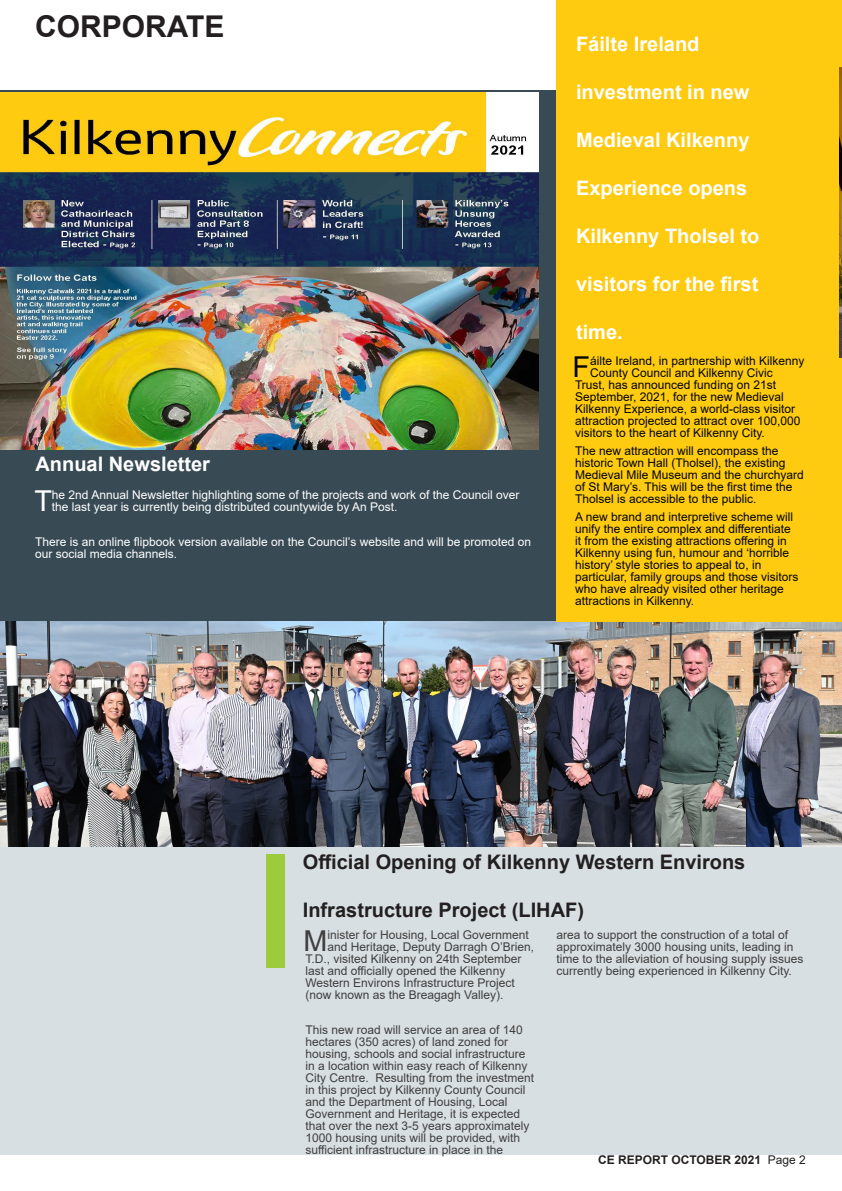
<style>
.page{position:relative;width:842px;height:1191px;background:#fff}
.page>*{position:absolute;margin:0;border:0;box-sizing:border-box;transform-origin:0 0}
.H1_Header{font:700 30px "Arial";color:#231f20}
.Paragraph_Text{font:28.8px "Arial";color:#fff}
.Paragraph_Text-2{font:28.8px "Arial";color:#3e3e3f}
.Paragraph_Text-3{font:28.8px "Arial";color:#040503}
.H1_Header-2{font:700 20px "Arial";color:#fff}
.H1_Header-3{font:700 20px "Arial";color:#231f20}
.Paragraph_Text-4{font:12px/12px "Arial";color:#3e3e3f}
.Paragraph_Text-5{font:12px/12px "Arial";color:#040503}
.Paragraph_Text-6{font:12px/12px "Arial";color:#fff}
.t1{font:700 12px "Arial";color:#231f20}
.s1{font-weight:400}
</style>
<div class="page">
<div style="left:0;top:0;width:556px;height:621px;background:#384a54"></div>
<div style="left:0;top:0;width:556px;height:89px;background:#fff"></div>
<div style="left:0;top:621px;width:842px;height:534px;background:#d8dfe3"></div>
<div style="left:266px;top:854px;width:19px;height:114px;background:#9ccb3b"></div>
<img style="left:0;top:92px;width:539px;height:357px">
<img style="left:0;top:621px;width:842px;height:225px">
<div style="left:556px;top:0;width:286px;height:621px;background:#fecb10"></div>
<img style="left:839px;top:67px;width:3px;height:290px">
<p class="H1_Header" style="left:35px;top:6px;width:191px">CORPORATE</p>
<p class="H1_Header-2" style="left:36px;top:450px;width:176px">Annual Newsletter</p>
<p class="Paragraph_Text" style="left:34px;top:480px;width:19px">T</p>
<p class="Paragraph_Text-6" style="left:52px;top:488px;width:469px">he 2nd Annual Newsletter highlighting some of the projects and work of the Council over the last year is currently being distributed countywide by An Post.</p>
<p class="Paragraph_Text-6" style="left:35px;top:535px;width:498px">There is an online flipbook version available on the Council’s website and will be promoted on our social media channels.</p>
<p class="H1_Header-2" style="left:576px;top:29px;width:125px">Fáilte Ireland</p>
<p class="H1_Header-2" style="left:576px;top:77px;width:175px">investment in new</p>
<p class="H1_Header-2" style="left:576px;top:125px;width:175px">Medieval Kilkenny</p>
<p class="H1_Header-2" style="left:576px;top:173px;width:173px">Experience opens</p>
<p class="H1_Header-2" style="left:576px;top:221px;width:185px">Kilkenny Tholsel to</p>
<p class="H1_Header-2" style="left:576px;top:269px;width:184px">visitors for the first</p>
<p class="H1_Header-2" style="left:576px;top:317px;width:48px">time.</p>
<p class="Paragraph_Text-3" style="left:573px;top:347px;width:19px">F</p>
<p class="Paragraph_Text-5" style="left:590px;top:355px;width:216px">áilte Ireland, in partnership with Kilkenny</p>
<p class="Paragraph_Text-5" style="left:590px;top:367px;width:184px">County Council and Kilkenny Civic</p>
<p class="Paragraph_Text-5" style="left:575px;top:379px;width:203px">Trust, has announced funding on 21st</p>
<p class="Paragraph_Text-5" style="left:575px;top:391px;width:210px">September, 2021, for the new Medieval</p>
<p class="Paragraph_Text-5" style="left:575px;top:403px;width:222px">Kilkenny Experience, a world-class visitor</p>
<p class="Paragraph_Text-5" style="left:575px;top:415px;width:227px">attraction projected to attract over 100,000</p>
<p class="Paragraph_Text-5" style="left:575px;top:427px;width:191px">visitors to the heart of Kilkenny City.</p>
<p class="Paragraph_Text-5" style="left:575px;top:444px;width:230px">The new attraction will encompass the historic Town Hall (Tholsel), the existing Medieval Mile Museum and the churchyard of St Mary’s. This will be the first time the Tholsel is accessible to the public.</p>
<p class="Paragraph_Text-5" style="left:575px;top:510px;width:225px">A new brand and interpretive scheme will unify the entire complex and differentiate it from the existing attractions offering in Kilkenny using fun, humour and ‘horrible history’ style stories to appeal to, in particular, family groups and those visitors who have already visited other heritage attractions in Kilkenny.</p>
<p class="H1_Header-3" style="left:303px;top:847px;width:444px">Official Opening of Kilkenny Western Environs</p>
<p class="H1_Header-3" style="left:303px;top:895px;width:283px">Infrastructure Project (LIHAF)</p>
<p class="Paragraph_Text-2" style="left:303px;top:921px;width:25px">M</p>
<p class="Paragraph_Text-4" style="left:327px;top:928px;width:203px">inister for Housing, Local Government</p>
<p class="Paragraph_Text-4" style="left:327px;top:940px;width:208px">and Heritage, Deputy Darragh O’Brien,</p>
<p class="Paragraph_Text-4" style="left:305px;top:952px;width:218px">T.D., visited Kilkenny on 24th September</p>
<p class="Paragraph_Text-4" style="left:305px;top:964px;width:201px">last and officially opened the Kilkenny</p>
<p class="Paragraph_Text-4" style="left:305px;top:976px;width:211px">Western Environs Infrastructure Project</p>
<p class="Paragraph_Text-4" style="left:305px;top:988px;width:199px">(now known as the Breagagh Valley).</p>
<p class="Paragraph_Text-4" style="left:305px;top:1024px;width:230px">This new road will service an area of 140 hectares (350 acres) of land zoned for housing, schools and social infrastructure in a location within easy reach of Kilkenny City Centre. Resulting from the investment in this project by Kilkenny County Council and the Department of Housing, Local Government and Heritage, it is expected that over the next 3-5 years approximately 1000 housing units will be provided, with sufficient infrastructure in place in the</p>
<p class="Paragraph_Text-4" style="left:557px;top:928px;width:248px">area to support the construction of a total of approximately 3000 housing units, leading in time to the alleviation of housing supply issues currently being experienced in Kilkenny City.</p>
<p class="t1" style="left:598px;top:1151px;width:209px">CE REPORT OCTOBER 2021 <span class="s1">Page 2</span></p>
</div>
